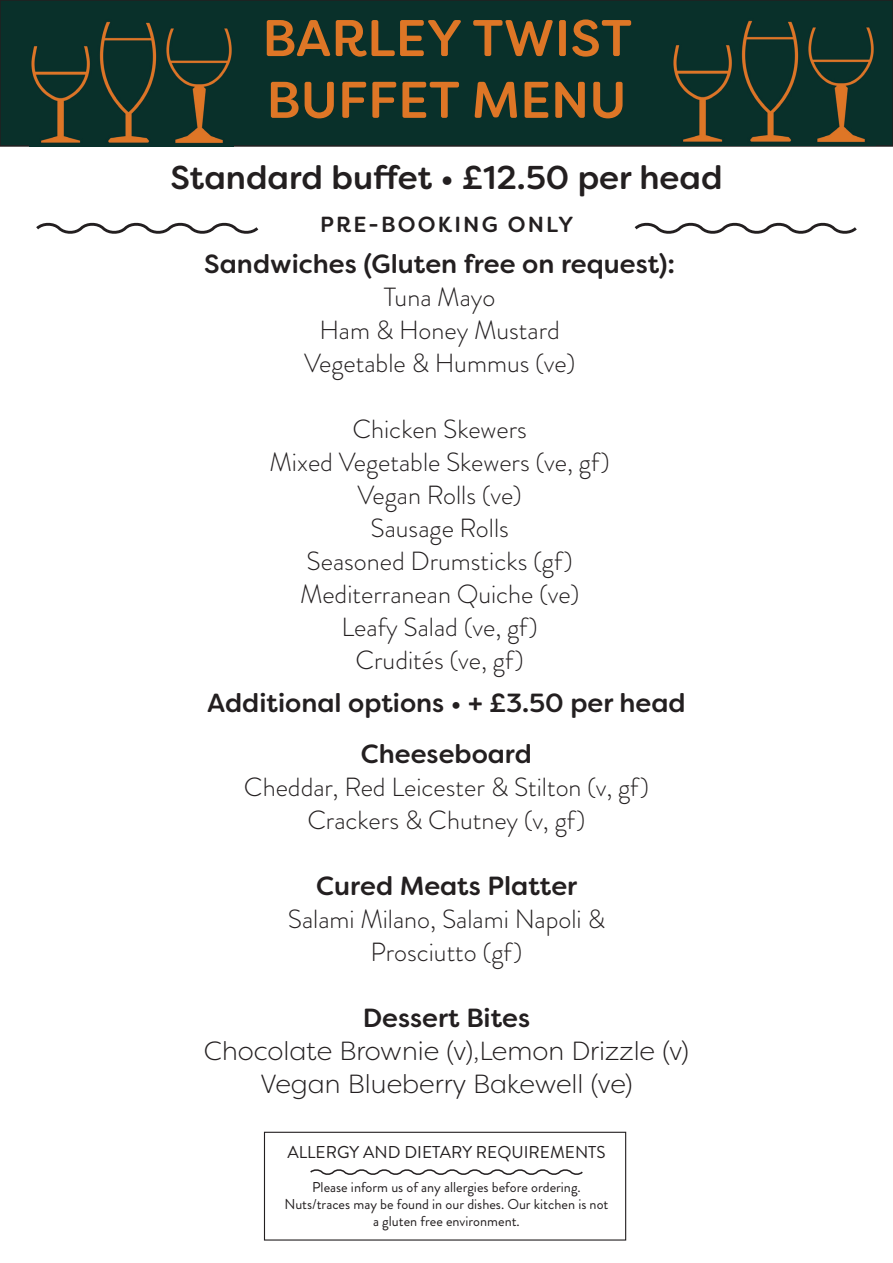
<style>
.page{position:relative;width:893px;height:1263px;background:#fff}
.page>*{position:absolute;margin:0;border:0;box-sizing:border-box;transform-origin:0 0}
.t1{font:500 51.45px "Filson Soft";color:#de7626}
.t2{font:500 33px "Filson Soft";color:#231f20}
.t3{font:300 26.25px "Brandon Grotesque";color:#231f20}
.t4{font:500 26.25px "Filson Soft";color:#231f20}
.t5{font:300 26.25px "Filson Soft";color:#231f20}
.t6{font:500 21.9px "Filson Soft";letter-spacing:.1em;color:#231f20}
.t7{font:17.1px "Brandon Grotesque";color:#231f20}
.t8{font:14.25px "Brandon Grotesque";color:#231f20}
</style>
<div class="page">
<div style="left:0;top:0;width:893px;height:146px;background:#09302a"></div>
<div style="left:0;top:0;width:893px;height:147px;border:2px solid #231f20"></div>
<img style="left:30px;top:21px;width:203px;height:126px">
<svg style="left:36px;top:222px;width:223px;height:12px"></svg>
<svg style="left:634px;top:222px;width:223px;height:12px"></svg>
<img style="left:672px;top:20px;width:203px;height:126px">
<div style="left:264px;top:1132px;width:362px;height:108px;border:1px solid #231f20"></div>
<svg style="left:310px;top:1169px;width:273px;height:6px"></svg>
<p class="t1" style="left:262px;top:5px;width:371px">BARLEY TWIST</p>
<p class="t1" style="left:266px;top:67px;width:362px">BUFFET MENU</p>
<p class="t2" style="left:170px;top:156px;width:554px">Standard buffet • £12.50 per head</p>
<p class="t6" style="left:320px;top:210px;width:255px">PRE-BOOKING ONLY</p>
<p class="t4" style="left:204px;top:247px;width:472px">Sandwiches (Gluten free on request):</p>
<p class="t3" style="left:384px;top:279px;width:113px">Tuna Mayo</p>
<p class="t3" style="left:319px;top:312px;width:242px">Ham &amp; Honey Mustard</p>
<p class="t3" style="left:304px;top:345px;width:273px">Vegetable &amp; Hummus (ve)</p>
<p class="t3" style="left:352px;top:411px;width:176px">Chicken Skewers</p>
<p class="t3" style="left:270px;top:444px;width:342px">Mixed Vegetable Skewers (ve, gf)</p>
<p class="t3" style="left:357px;top:477px;width:166px">Vegan Rolls (ve)</p>
<p class="t3" style="left:370px;top:510px;width:140px">Sausage Rolls</p>
<p class="t3" style="left:307px;top:543px;width:268px">Seasoned Drumsticks (gf)</p>
<p class="t3" style="left:300px;top:576px;width:281px">Mediterranean Quiche (ve)</p>
<p class="t3" style="left:341px;top:609px;width:198px">Leafy Salad (ve, gf)</p>
<p class="t3" style="left:356px;top:642px;width:170px">Crudités (ve, gf)</p>
<p class="t4" style="left:207px;top:686px;width:480px">Additional options • + £3.50 per head</p>
<p class="t4" style="left:361px;top:737px;width:173px">Cheeseboard</p>
<p class="t3" style="left:244px;top:769px;width:407px">Cheddar, Red Leicester &amp; Stilton (v, gf)</p>
<p class="t3" style="left:307px;top:802px;width:280px">Crackers &amp; Chutney (v, gf)</p>
<p class="t4" style="left:316px;top:869px;width:263px">Cured Meats Platter</p>
<p class="t3" style="left:288px;top:901px;width:319px">Salami Milano, Salami Napoli &amp;</p>
<p class="t3" style="left:371px;top:934px;width:153px">Prosciutto (gf)</p>
<p class="t4" style="left:363px;top:1001px;width:169px">Dessert Bites</p>
<p class="t5" style="left:204px;top:1035px;width:487px">Chocolate Brownie (v),Lemon Drizzle (v)</p>
<p class="t5" style="left:261px;top:1068px;width:373px">Vegan Blueberry Bakewell (ve)</p>
<p class="t7" style="left:287px;top:1140px;width:320px">ALLERGY AND DIETARY REQUIREMENTS</p>
<p class="t8" style="left:312px;top:1177px;width:270px">Please inform us of any allergies before ordering.</p>
<p class="t8" style="left:284px;top:1194px;width:325px">Nuts/traces may be found in our dishes. Our kitchen is not</p>
<p class="t8" style="left:373px;top:1212px;width:148px">a gluten free environment.</p>
</div>
